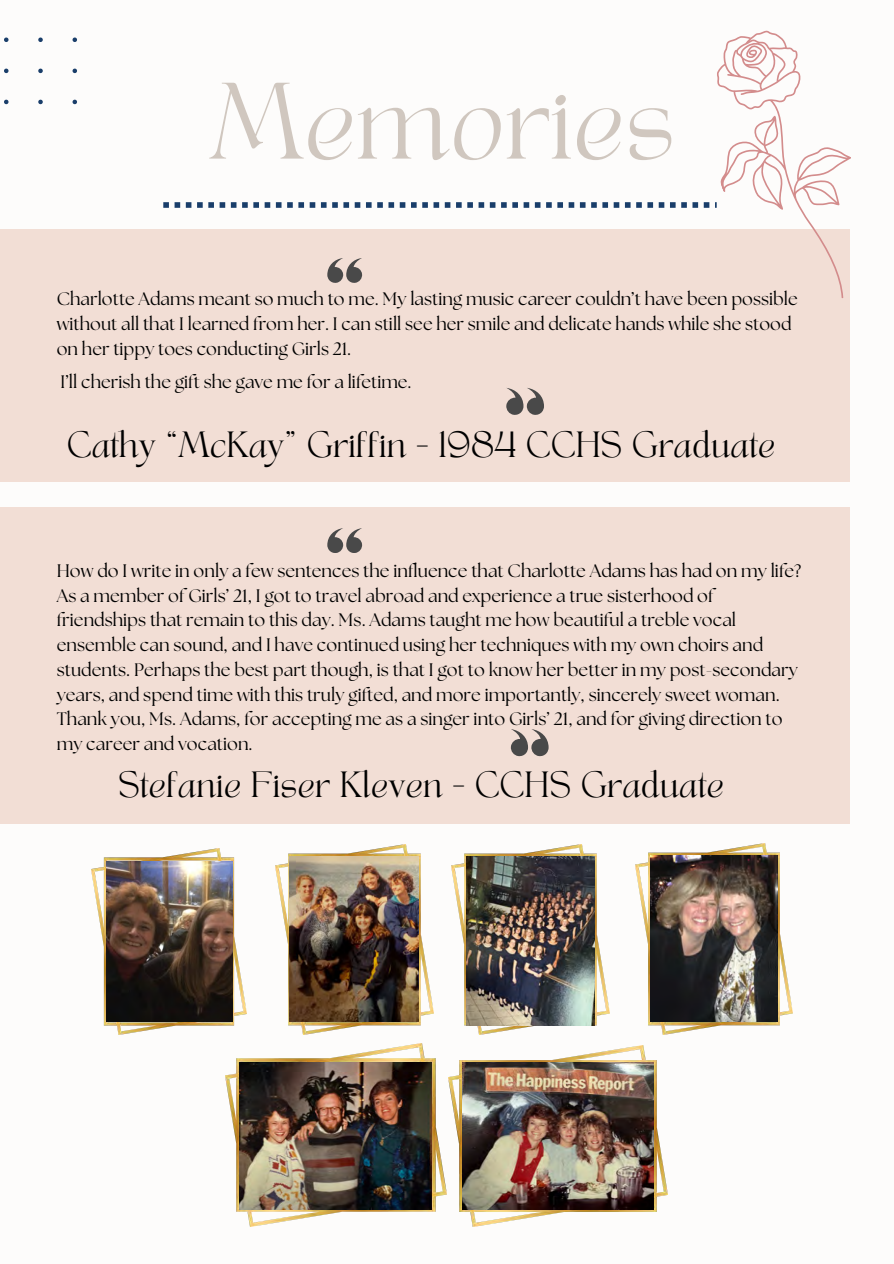
<style>
.page{position:relative;width:894px;height:1264px;background:#fff}
.page>*{position:absolute;margin:0;border:0;box-sizing:border-box;transform-origin:0 0}
.t1{font:75.9px "TANAEGEAN";color:#d0c7bf}
.t2{font:25.5px "TANAEGEAN";color:#000}
.t3{font:18px/24.8px "The Seasons";color:#000}
</style>
<div class="page">
<div style="left:0;top:0;width:893px;height:1263px;background:#fdfcfb"></div>
<svg style="left:163px;top:202px;width:510px;height:6px"></svg>
<div style="left:0;top:229px;width:849px;height:253px;background:#f2ded5"></div>
<svg style="left:327px;top:258px;width:35px;height:25px"></svg>
<svg style="left:506px;top:388px;width:38px;height:27px"></svg>
<svg style="left:4px;top:38px;width:5px;height:4px"></svg>
<svg style="left:38px;top:38px;width:5px;height:4px"></svg>
<svg style="left:72px;top:38px;width:5px;height:4px"></svg>
<svg style="left:4px;top:69px;width:5px;height:4px"></svg>
<svg style="left:38px;top:69px;width:5px;height:4px"></svg>
<svg style="left:72px;top:69px;width:5px;height:4px"></svg>
<svg style="left:4px;top:100px;width:5px;height:4px"></svg>
<svg style="left:38px;top:100px;width:5px;height:4px"></svg>
<svg style="left:72px;top:100px;width:5px;height:4px"></svg>
<svg style="left:673px;top:30px;width:178px;height:294px"></svg>
<img style="left:275px;top:844px;width:158px;height:190px">
<img style="left:451px;top:844px;width:158px;height:190px">
<img style="left:225px;top:1043px;width:221px;height:183px">
<img style="left:449px;top:1045px;width:218px;height:181px">
<img style="left:239px;top:1062px;width:192px;height:147px">
<img style="left:463px;top:1062px;width:190px;height:147px">
<img style="left:466px;top:856px;width:128px;height:169px">
<img style="left:289px;top:856px;width:129px;height:165px">
<img style="left:635px;top:843px;width:157px;height:191px">
<img style="left:650px;top:855px;width:127px;height:166px">
<div style="left:0;top:507px;width:849px;height:316px;background:#f2ded5"></div>
<svg style="left:327px;top:528px;width:35px;height:25px"></svg>
<svg style="left:510px;top:729px;width:38px;height:27px"></svg>
<img style="left:92px;top:848px;width:154px;height:186px">
<img style="left:106px;top:861px;width:126px;height:160px">
<h1 class="t1" style="left:209px;top:78px;width:468px">Memories</h1>
<p class="t3" style="left:57px;top:288px;width:742px">Charlotte Adams meant so much to me. My lasting music career couldn’t have been possible without all that I learned from her. I can still see her smile and delicate hands while she stood on her tippy toes conducting Girls 21.</p>
<p class="t3" style="left:61px;top:371px;width:352px">I’ll cherish the gift she gave me for a lifetime.</p>
<p class="t2" style="left:67px;top:430px;width:710px">Cathy “McKay” Griffin - 1984 CCHS Graduate</p>
<p class="t3" style="left:57px;top:559px;width:745px">How do I write in only a few sentences the influence that Charlotte Adams has had on my life?</p>
<p class="t3" style="left:57px;top:584px;width:742px">As a member of Girls’ 21, I got to travel abroad and experience a true sisterhood of friendships that remain to this day. Ms. Adams taught me how beautiful a treble vocal ensemble can sound, and I have continued using her techniques with my own choirs and students. Perhaps the best part though, is that I got to know her better in my post-secondary years, and spend time with this truly gifted, and more importantly, sincerely sweet woman.</p>
<p class="t3" style="left:57px;top:708px;width:727px">Thank you, Ms. Adams, for accepting me as a singer into Girls’ 21, and for giving direction to my career and vocation.</p>
<p class="t2" style="left:118px;top:769px;width:607px">Stefanie Fiser Kleven - CCHS Graduate</p>
</div>
